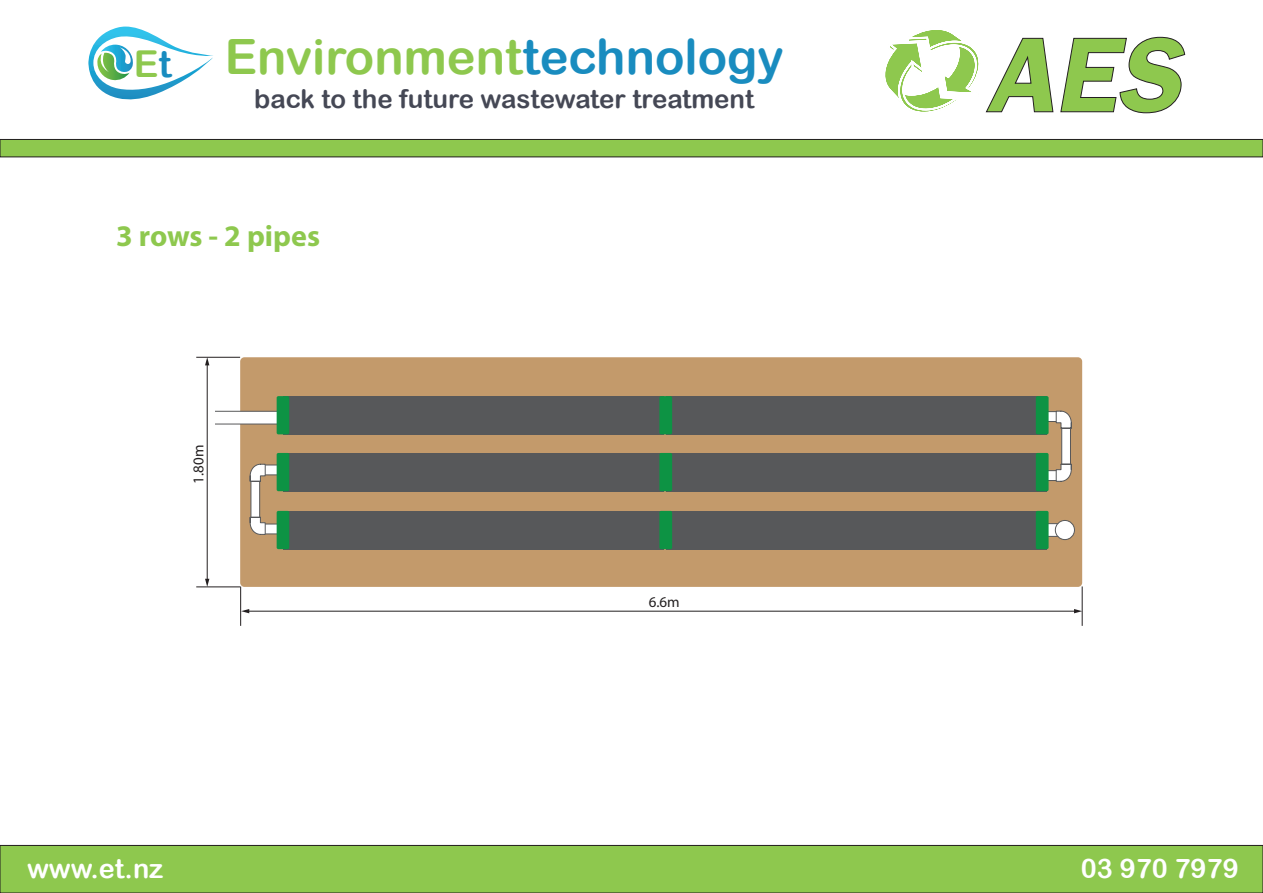
<style>
.page{position:relative;width:1263px;height:893px;background:#fff}
.page>*{position:absolute;margin:0;border:0;box-sizing:border-box;transform-origin:0 0}
.t1{font:italic 169.95px "Freesia UPC Bold";color:#8ec84e}
.t2{font:48.75px "Arial Rounded MT Bold";color:#8ec84e}
.t3{font:700 30px "Myriad Pro";color:#8ec84e}
.t4{font:27px "Arial Rounded MT Bold";color:#fff}
.t5{font:25.8px "Arial Rounded MT Bold";color:#454855}
.t6{font:15px "Myriad Pro";color:#231f20}
.s1{font-size:37.05px}
.s2{font-size:37.05px;color:#198cbf}
.s3{color:#198cbf}
</style>
<div class="page">
<div style="left:0;top:139px;width:1263px;height:18px;background:#8ec84e"></div>
<div style="left:0;top:139px;width:1263px;height:18px;border:1px solid #231f20"></div>
<div style="left:0;top:845px;width:1263px;height:48px;background:#8ec84e"></div>
<div style="left:0;top:845px;width:1263px;height:48px;border:1px solid #231f20"></div>
<svg style="left:88px;top:27px;width:125px;height:73px"></svg>
<div style="left:240px;top:357px;width:842px;height:230px;background:#c39a6b;border-radius:4px"></div>
<svg style="left:1048px;top:470px;width:8px;height:11px"></svg>
<svg style="left:1048px;top:411px;width:8px;height:11px"></svg>
<div style="left:1061px;top:426px;width:10px;height:42px;background:#fff;border:1px solid #57585a"></div>
<svg style="left:1056px;top:464px;width:16px;height:18px"></svg>
<svg style="left:1056px;top:411px;width:16px;height:18px"></svg>
<div style="left:200px;top:411px;width:81px;height:13px;background:#fff;border:1px solid #57585a"></div>
<div style="left:181px;top:400px;width:33px;height:31px;background:#fff"></div>
<div style="left:283px;top:396px;width:381px;height:38px;background:#57585a"></div>
<div style="left:666px;top:396px;width:381px;height:38px;background:#57585a"></div>
<div style="left:659px;top:396px;width:13px;height:38px;background:#0d9344;border-radius:2px"></div>
<div style="left:1036px;top:396px;width:12px;height:38px;background:#0d9344;border-radius:2px"></div>
<div style="left:277px;top:396px;width:12px;height:38px;background:#0d9344;border-radius:2px"></div>
<svg style="left:1048px;top:523px;width:9px;height:14px"></svg>
<div style="left:1055px;top:520px;width:19px;height:20px;background:#fff;border-radius:50%"></div>
<div style="left:1055px;top:520px;width:20px;height:20px;border:1px solid #57585a;border-radius:50%"></div>
<div style="left:263px;top:465px;width:27px;height:10px;background:#fff"></div>
<div style="left:263px;top:524px;width:26px;height:10px;background:#fff"></div>
<div style="left:251px;top:478px;width:9px;height:41px;background:#fff;border:1px solid #57585a"></div>
<svg style="left:250px;top:464px;width:16px;height:18px"></svg>
<svg style="left:250px;top:517px;width:16px;height:18px"></svg>
<div style="left:283px;top:453px;width:381px;height:38px;background:#57585a"></div>
<div style="left:666px;top:453px;width:381px;height:38px;background:#57585a"></div>
<div style="left:659px;top:453px;width:13px;height:38px;background:#0d9344;border-radius:2px"></div>
<div style="left:1036px;top:453px;width:12px;height:38px;background:#0d9344;border-radius:2px"></div>
<div style="left:277px;top:453px;width:12px;height:38px;background:#0d9344;border-radius:2px"></div>
<div style="left:283px;top:511px;width:381px;height:38px;background:#57585a"></div>
<div style="left:666px;top:511px;width:381px;height:38px;background:#57585a"></div>
<div style="left:659px;top:511px;width:13px;height:38px;background:#0d9344;border-radius:2px"></div>
<div style="left:1036px;top:511px;width:12px;height:38px;background:#0d9344;border-radius:2px"></div>
<div style="left:277px;top:511px;width:12px;height:38px;background:#0d9344;border-radius:2px"></div>
<hr style="left:196px;top:357px;width:44px;height:1px;background:#231f20">
<hr style="left:196px;top:586px;width:44px;height:1px;background:#231f20">
<hr style="left:207px;top:364px;width:1px;height:216px;background:#231f20">
<svg style="left:205px;top:357px;width:4px;height:8px"></svg>
<svg style="left:205px;top:579px;width:4px;height:8px"></svg>
<hr style="left:1082px;top:586px;width:1px;height:40px;background:#231f20">
<hr style="left:240px;top:586px;width:1px;height:40px;background:#231f20">
<hr style="left:248px;top:611px;width:827px;height:1px;background:#231f20">
<svg style="left:1074px;top:609px;width:8px;height:4px"></svg>
<svg style="left:241px;top:609px;width:8px;height:4px"></svg>
<svg style="left:885px;top:30px;width:94px;height:82px"></svg>
<svg style="left:986px;top:38px;width:67px;height:74px"></svg>
<svg style="left:1060px;top:37px;width:125px;height:76px"></svg>
<h2 class="t2" style="left:134px;top:27px;width:651px"><span class="s1">E</span><span class="s2">t</span> Environment<span class="s3">technology</span></h2>
<p class="t5" style="left:254px;top:84px;width:501px">back to the future wastewater treatment</p>
<p class="t3" style="left:116px;top:216px;width:205px">3 rows - 2 pipes</p>
<p class="t6" style="left:189px;top:484px;width:40px;rotate:-90deg">1.80m</p>
<p class="t6" style="left:649px;top:593px;width:33px">6.6m</p>
<h1 class="t1" style="left:991px;top:-48px;width:196px">AES</h1>
<p class="t4" style="left:27px;top:852px;width:138px">www.et.nz</p>
<p class="t4" style="left:1081px;top:852px;width:159px">03 970 7979</p>
</div>
